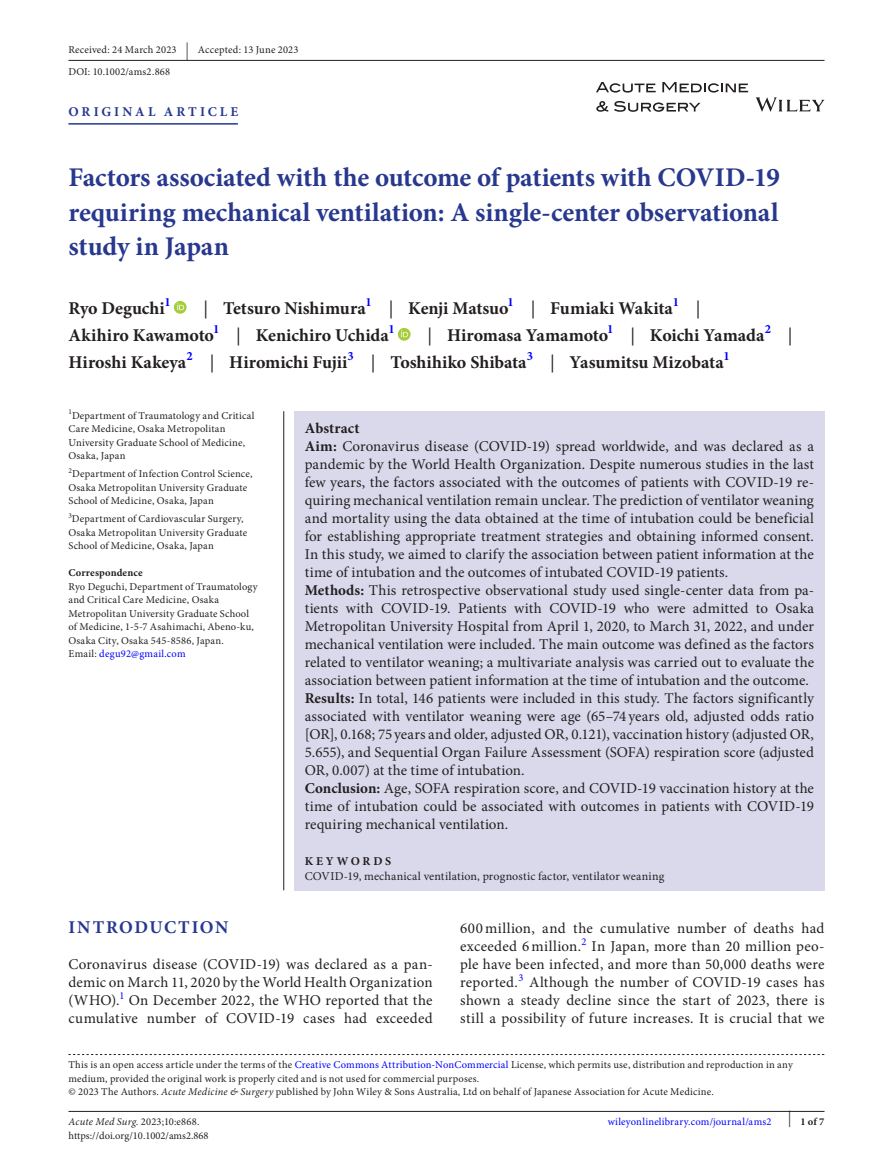
<style>
.page{position:relative;width:893px;height:1174px;background:#fff}
.page>*{position:absolute;margin:0;border:0;box-sizing:border-box;transform-origin:0 0}
.t1{font:700 27px/34.5px "Minion Pro";letter-spacing:-.01em;color:#27388e;text-align:justify}
.t2{font:700 18px "Minion Pro";color:#231f20}
.t3{font:700 18px "Minion Pro";letter-spacing:.08em;color:#27388e}
.t4{font:18px "Minion Pro";color:#231f20}
.t5{font:15px/18px "Minion Pro";letter-spacing:.005em;color:#231f20;text-align:justify}
.t6{font:700 13.5px "Minion Pro";letter-spacing:.225em;color:#27388e}
.t7{font:700 12.6px "Minion Pro";color:#00f}
.t8{font:12px "Minion Pro";letter-spacing:.01em;color:#231f20}
.t9{font:700 12px "Minion Pro";letter-spacing:.225em;color:#231f20}
.t10{font:10.5px/13.5px "Minion Pro";letter-spacing:.015em;color:#231f20}
.t11{font:10.5px "Minion Pro";letter-spacing:.02em;color:#00f}
.t12{font:italic 10.5px "Minion Pro";letter-spacing:.015em;color:#231f20}
.t13{font:700 10.5px "Minion Pro";letter-spacing:.01em;color:#231f20}
.t14{font:7.35px "Minion Pro";color:#231f20}
.s1{font-size:18px}
.s2{font-weight:400}
.s3{color:#00f}
.s4{font-weight:700}
.s5{font-style:italic}
.s6{font-style:normal}
</style>
<div class="page">
<hr style="left:68px;top:1111px;width:756px;height:1px;background:#231f20">
<svg style="left:756px;top:97px;width:68px;height:15px"></svg>
<svg style="left:596px;top:82px;width:60px;height:11px"></svg>
<svg style="left:662px;top:82px;width:86px;height:11px"></svg>
<svg style="left:596px;top:101px;width:12px;height:11px"></svg>
<svg style="left:614px;top:101px;width:86px;height:11px"></svg>
<hr style="left:68px;top:123px;width:170px;height:2px;background:#27388e">
<svg style="left:174px;top:301px;width:13px;height:13px"></svg>
<svg style="left:177px;top:303px;width:7px;height:7px"></svg>
<svg style="left:398px;top:328px;width:13px;height:13px"></svg>
<svg style="left:401px;top:330px;width:7px;height:7px"></svg>
<hr style="left:68px;top:60px;width:756px;height:1px;background:#231f20">
<svg style="left:68px;top:1054px;width:756px;height:1px"></svg>
<div style="left:294px;top:411px;width:530px;height:479px;background:#dad9eb"></div>
<hr style="left:283px;top:411px;width:1px;height:479px;background:#231f20">
<p class="t10" style="left:68px;top:39px;width:232px;line-height:21.9px">Received: 24 March 2023 <span class="s1">|</span> Accepted: 13 June 2023<br>DOI: 10.1002/ams2.868</p>
<p class="t6" style="left:69px;top:102px;width:171px">ORIGINAL ARTICLE</p>
<h1 class="t1" style="left:68px;top:160px;width:713px">Factors associated with the outcome of patients with COVID-19 requiring mechanical ventilation: A single-center observational study in Japan</h1>
<p class="t2" style="left:68px;top:295px;width:98px">Ryo Deguchi</p>
<p class="t7" style="left:165px;top:293px;width:8px">1</p>
<p class="t2" style="left:203px;top:295px;width:164px"><span class="s2">|</span> Tetsuro Nishimura</p>
<p class="t7" style="left:366px;top:293px;width:8px">1</p>
<p class="t2" style="left:389px;top:295px;width:121px"><span class="s2">|</span> Kenji Matsuo</p>
<p class="t7" style="left:507px;top:293px;width:8px">1</p>
<p class="t2" style="left:531px;top:295px;width:144px"><span class="s2">|</span> Fumiaki Wakita</p>
<p class="t7" style="left:673px;top:293px;width:8px">1</p>
<p class="t4" style="left:696px;top:296px;width:6px">|</p>
<p class="t2" style="left:68px;top:322px;width:147px">Akihiro Kawamoto</p>
<p class="t7" style="left:213px;top:320px;width:8px">1</p>
<p class="t2" style="left:236px;top:322px;width:154px"><span class="s2">|</span> Kenichiro Uchida</p>
<p class="t7" style="left:388px;top:320px;width:8px">1</p>
<p class="t2" style="left:427px;top:322px;width:182px"><span class="s2">|</span> Hiromasa Yamamoto</p>
<p class="t7" style="left:607px;top:320px;width:8px">1</p>
<p class="t2" style="left:630px;top:322px;width:136px"><span class="s2">|</span> Koichi Yamada</p>
<p class="t7" style="left:765px;top:320px;width:8px">2</p>
<p class="t4" style="left:788px;top:323px;width:6px">|</p>
<p class="t2" style="left:68px;top:349px;width:119px">Hiroshi Kakeya</p>
<p class="t7" style="left:187px;top:347px;width:8px">2</p>
<p class="t2" style="left:210px;top:349px;width:139px"><span class="s2">|</span> Hiromichi Fujii</p>
<p class="t7" style="left:348px;top:347px;width:8px">3</p>
<p class="t2" style="left:371px;top:349px;width:157px"><span class="s2">|</span> Toshihiko Shibata</p>
<p class="t7" style="left:527px;top:347px;width:8px">3</p>
<p class="t2" style="left:550px;top:349px;width:175px"><span class="s2">|</span> Yasumitsu Mizobata</p>
<p class="t7" style="left:723px;top:347px;width:8px">1</p>
<p class="t14" style="left:68px;top:407px;width:5px">1</p>
<p class="t10" style="left:68px;top:409px;width:188px;text-indent:4px">Department of Traumatology and Critical<br>Care Medicine, Osaka Metropolitan<br>University Graduate School of Medicine,<br>Osaka, Japan</p>
<p class="t14" style="left:68px;top:465px;width:5px">2</p>
<p class="t10" style="left:68px;top:467px;width:186px;text-indent:4px">Department of Infection Control Science,<br>Osaka Metropolitan University Graduate<br>School of Medicine, Osaka, Japan</p>
<p class="t14" style="left:68px;top:510px;width:5px">3</p>
<p class="t10" style="left:68px;top:512px;width:180px;text-indent:4px">Department of Cardiovascular Surgery,<br>Osaka Metropolitan University Graduate<br>School of Medicine, Osaka, Japan</p>
<p class="t13" style="left:68px;top:565px;width:76px">Correspondence</p>
<p class="t10" style="left:68px;top:580px;width:191px">Ryo Deguchi, Department of Traumatology and Critical Care Medicine, Osaka Metropolitan University Graduate School of Medicine, 1-5-7 Asahimachi, Abeno-ku, Osaka City, Osaka 545-8586, Japan.<br>Email: <span class="s3">degu92@gmail.com</span></p>
<p class="t5" style="left:305px;top:419px;width:511px;text-align:left"><span class="s4">Abstract<br>Aim:</span> Coronavirus disease (COVID-19) spread worldwide, and was declared as a pandemic by the World Health Organization. Despite numerous studies in the last few years, the factors associated with the outcomes of patients with COVID-19 re&shy;quiring mechanical ventilation remain unclear. The prediction of ventilator weaning and mortality using the data obtained at the time of intubation could be beneficial for establishing appropriate treatment strategies and obtaining informed consent.<br>In this study, we aimed to clarify the association between patient information at the time of intubation and the outcomes of intubated COVID-19 patients.<br><span class="s4">Methods:</span> This retrospective observational study used single-center data from pa&shy;tients with COVID-19. Patients with COVID-19 who were admitted to Osaka Metropolitan University Hospital from April 1, 2020, to March 31, 2022, and under mechanical ventilation were included. The main outcome was defined as the factors related to ventilator weaning; a multivariate analysis was carried out to evaluate the association between patient information at the time of intubation and the outcome.<br><span class="s4">Results:</span> In total, 146 patients were included in this study. The factors significantly associated with ventilator weaning were age (65–74 years old, adjusted odds ratio [OR], 0.168; 75 years and older, adjusted OR, 0.121), vaccination history (adjusted OR, 5.655), and Sequential Organ Failure Assessment (SOFA) respiration score (adjusted OR, 0.007) at the time of intubation.<br><span class="s4">Conclusion:</span> Age, SOFA respiration score, and COVID-19 vaccination history at the time of intubation could be associated with outcomes in patients with COVID-19 requiring mechanical ventilation.</p>
<p class="t9" style="left:305px;top:852px;width:88px">KEYWORDS</p>
<p class="t8" style="left:305px;top:868px;width:361px">COVID-19, mechanical ventilation, prognostic factor, ventilator weaning</p>
<p class="t3" style="left:68px;top:915px;width:162px">INTRODUCTION</p>
<p class="t5" style="left:68px;top:955px;width:366px">Coronavirus disease (COVID-19) was declared as a pan&shy;demic on March 11, 2020 by the World Health Organization (WHO).</p>
<p class="t11" style="left:119px;top:988px;width:7px">1</p>
<p class="t5" style="left:68px;top:991px;width:366px;text-align:right">On December 2022, the WHO reported that the cumulative number of COVID-19 cases had exceeded</p>
<p class="t5" style="left:460px;top:919px;width:366px">600 million, and the cumulative number of deaths had exceeded 6 million.</p>
<p class="t11" style="left:582px;top:934px;width:7px">2</p>
<p class="t5" style="left:460px;top:937px;width:366px;text-indent:131px">In Japan, more than 20 million peo&shy;ple have been infected, and more than 50,000 deaths were reported.</p>
<p class="t11" style="left:518px;top:970px;width:7px">3</p>
<p class="t5" style="left:460px;top:973px;width:366px;text-indent:69px">Although the number of COVID-19 cases has shown a steady decline since the start of 2023, there is still a possibility of future increases. It is crucial that we</p>
<p class="t10" style="left:68px;top:1058px;width:726px">This is an open access article under the terms of the <span class="s3">Creative Commons Attribution-NonCommercial</span> License, which permits use, distribution and reproduction in any medium, provided the original work is properly cited and is not used for commercial purposes.<br>© 2023 The Authors. <span class="s5">Acute Medicine &amp; Surgery</span> published by John Wiley &amp; Sons Australia, Ltd on behalf of Japanese Association for Acute Medicine.</p>
<p class="t12" style="left:68px;top:1114px;width:133px">Acute Med Surg. <span class="s6">2023;10:e868.</span></p>
<p class="t13" style="left:788px;top:1114px;width:38px"><sup>|</sup> 1 of 7</p>
<p class="t10" style="left:68px;top:1128px;width:142px">https://doi.org/10.1002/ams2.868</p>
<p class="t11" style="left:608px;top:1114px;width:165px">wileyonlinelibrary.com/journal/ams2</p>
</div>
